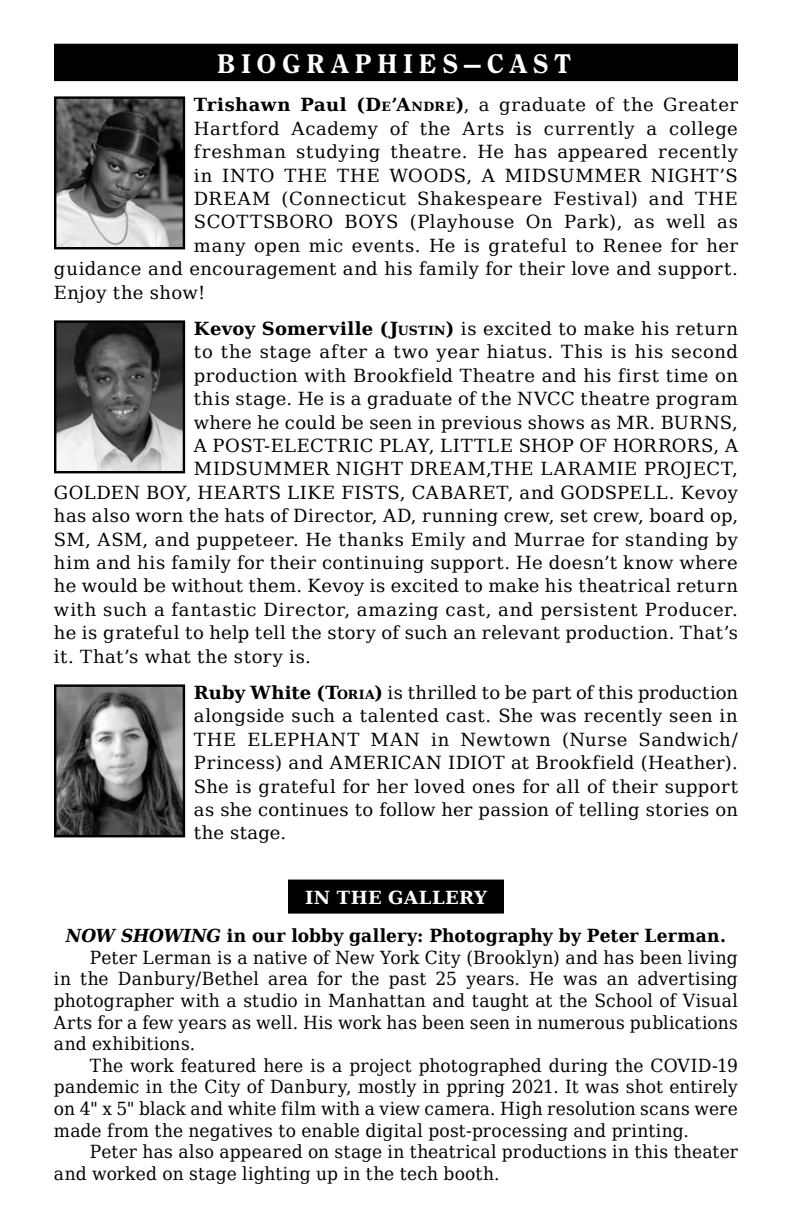
<style>
.page{position:relative;width:792px;height:1224px;background:#fff}
.page>*{position:absolute;margin:0;border:0;box-sizing:border-box;transform-origin:0 0}
.t1{font:28px "Clearface Heavy DTC";letter-spacing:.205em;color:#fff}
.t2{font:18px/23.4px "DejaVu Serif";letter-spacing:.03em;color:#000;text-align:justify}
.t3{font:18px/21.6px "DejaVu Serif";letter-spacing:.03em;color:#000;text-align:justify;scale:.95 1}
.t4{font:18px/21.6px "DejaVu Serif";letter-spacing:.01em;color:#000;scale:.95 1}
.t5{font:700 18px/38.4px "DejaVu Serif";letter-spacing:.015em;color:#000;text-align:center;scale:.95 1}
.s1{font-weight:700}
.s2{font-weight:700;font-size:12.6px}
.s3{color:#fff}
.s4{font-style:italic}
</style>
<div class="page">
<div style="left:58px;top:48px;width:676px;height:29px;background:#000"></div>
<div style="left:54px;top:44px;width:684px;height:37px;border:8px solid #000"></div>
<img style="left:57px;top:99px;width:125px;height:147px">
<div style="left:54px;top:96px;width:131px;height:153px;border:2px solid #000"></div>
<img style="left:57px;top:323px;width:125px;height:147px">
<div style="left:54px;top:320px;width:131px;height:153px;border:2px solid #000"></div>
<img style="left:57px;top:687px;width:125px;height:147px">
<div style="left:54px;top:684px;width:131px;height:153px;border:2px solid #000"></div>
<div style="left:292px;top:884px;width:208px;height:26px;background:#000"></div>
<div style="left:288px;top:880px;width:216px;height:34px;border:8px solid #000"></div>
<h1 class="t1" style="left:217px;top:47px;width:355px">BIOGRAPHIES—CAST</h1>
<p class="t2" style="left:194px;top:93px;width:546px"><span class="s1">Trishawn Paul (D</span><span class="s2">E</span><span class="s1">’A</span><span class="s2">NDRE</span><span class="s1">)</span>, a graduate of the Greater</p>
<p class="t2" style="left:194px;top:116px;width:545px">Hartford Academy of the Arts is currently a college</p>
<p class="t2" style="left:194px;top:140px;width:545px">freshman studying theatre. He has appeared recently</p>
<p class="t2" style="left:194px;top:163px;width:546px">in INTO THE THE WOODS, A MIDSUMMER NIGHT’S</p>
<p class="t2" style="left:194px;top:186px;width:546px">DREAM (Connecticut Shakespeare Festival) and THE</p>
<p class="t2" style="left:194px;top:210px;width:546px">SCOTTSBORO BOYS (Playhouse On Park), as well as</p>
<p class="t2" style="left:194px;top:233px;width:546px">many open mic events. He is grateful to Renee for her</p>
<p class="t2" style="left:54px;top:257px;width:685px">guidance and encouragement and his family for their love and support.</p>
<p class="t2" style="left:54px;top:280px;width:153px">Enjoy the show!</p>
<p class="t2" style="left:194px;top:316px;width:546px"><span class="s1">Kevoy Somerville (J</span><span class="s2">USTIN</span><span class="s1">)</span> is excited to make his return</p>
<p class="t2" style="left:194px;top:340px;width:546px">to the stage after a two year hiatus. This is his second</p>
<p class="t2" style="left:194px;top:363px;width:545px">production with Brookfield Theatre and his first time on</p>
<p class="t2" style="left:194px;top:387px;width:546px">this stage. He is a graduate of the NVCC theatre program</p>
<p class="t2" style="left:194px;top:410px;width:546px">where he could be seen in previous shows as MR. BURNS,</p>
<p class="t2" style="left:194px;top:433px;width:546px">A POST-ELECTRIC PLAY, LITTLE SHOP OF HORRORS, A</p>
<p class="t2" style="left:194px;top:457px;width:546px">MIDSUMMER NIGHT DREAM,THE LARAMIE PROJECT,</p>
<p class="t2" style="left:54px;top:480px;width:686px">GOLDEN BOY, HEARTS LIKE FISTS, CABARET, and GODSPELL. Kevoy</p>
<p class="t2" style="left:54px;top:504px;width:686px">has also worn the hats of Director, AD, running crew, set crew, board op,</p>
<p class="t2" style="left:54px;top:527px;width:686px">SM, ASM, and puppeteer. He thanks Emily and Murrae for standing by</p>
<p class="t2" style="left:54px;top:550px;width:685px">him and his family for their continuing support. He doesn’t know where</p>
<p class="t2" style="left:54px;top:574px;width:685px">he would be without them. Kevoy is excited to make his theatrical return</p>
<p class="t2" style="left:54px;top:597px;width:685px">with such a fantastic Director, amazing cast, and persistent Producer.</p>
<p class="t2" style="left:54px;top:621px;width:686px">he is grateful to help tell the story of such an relevant production. That’s</p>
<p class="t2" style="left:54px;top:644px;width:259px">it. That’s what the story is.</p>
<p class="t2" style="left:194px;top:680px;width:546px"><span class="s1">Ruby White (T</span><span class="s2">ORIA</span><span class="s1">)</span> is thrilled to be part of this production alongside such a talented cast. She was recently seen in THE ELEPHANT MAN in Newtown (Nurse Sandwich/ Princess) and AMERICAN IDIOT at Brookfield (Heather).<br>She is grateful for her loved ones for all of their support as she continues to follow her passion of telling stories on the stage.</p>
<p class="t5" style="left:66px;top:878px;width:696px"><span class="s3">IN THE GALLERY<br></span><span class="s4">NOW SHOWING</span> in our lobby gallery: Photography by Peter Lerman.</p>
<p class="t3" style="left:54px;top:946px;width:721px;text-indent:36px">Peter Lerman is a native of New York City (Brooklyn) and has been living in the Danbury/Bethel area for the past 25 years. He was an advertising photographer with a studio in Manhattan and taught at the School of Visual Arts for a few years as well. His work has been seen in numerous publications and exhibitions.</p>
<p class="t3" style="left:54px;top:1054px;width:722px;text-indent:36px">The work featured here is a project photographed during the COVID-19 pandemic in the City of Danbury, mostly in ppring 2021. It was shot entirely on 4" x 5" black and white film with a view camera. High resolution scans were made from the negatives to enable digital post-processing and printing.</p>
<p class="t4" style="left:54px;top:1140px;width:721px;text-indent:36px">Peter has also appeared on stage in theatrical productions in this theater and worked on stage lighting up in the tech booth.</p>
</div>
